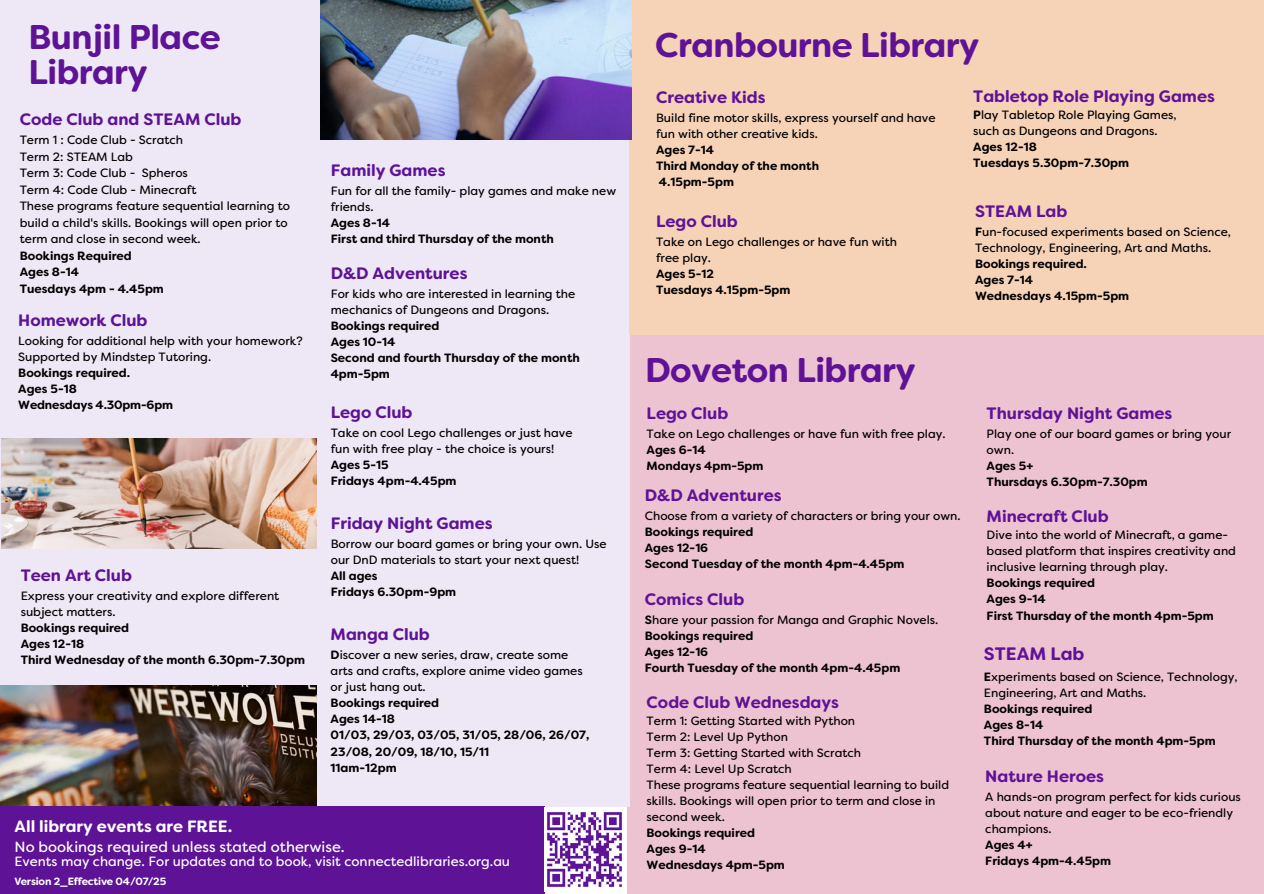
<style>
.page{position:relative;width:1264px;height:894px;background:#fff}
.page>*{position:absolute;margin:0;border:0;box-sizing:border-box;transform-origin:0 0}
.t1{font:700 34.2px/35px "Filson Soft";letter-spacing:-.015em;color:#5e1396}
.t2{font:700 18px "Filson Soft";color:#5e1396}
.t3{font:700 16.5px "Filson Soft";color:#5e1396}
.t4{font:700 16.35px "Filson Soft";color:#fff}
.t5{font:14.85px "Filson Soft";color:#fff}
.t6{font:13.35px "Filson Soft";color:#fff}
.t7{font:12px/16px "Filson Soft";color:#000}
.t8{font:700 12px/16px "Filson Soft";color:#000}
.t9{font:700 10.5px "Filson Soft";letter-spacing:-.015em;color:#fff}
.s1{font-weight:700}
</style>
<div class="page">
<div style="left:627px;top:334px;width:636px;height:559px;background:#edc2d1"></div>
<div style="left:0;top:0;width:629px;height:806px;background:#eee7f6"></div>
<div style="left:629px;top:0;width:634px;height:334px;background:#f6d2b7"></div>
<img style="left:0;top:685px;width:316px;height:121px">
<div style="left:0;top:806px;width:544px;height:87px;background:#5e1396"></div>
<img style="left:544px;top:806px;width:83px;height:81px">
<img style="left:321px;top:0;width:310px;height:140px">
<img style="left:2px;top:438px;width:314px;height:110px">
<p class="t1" style="left:28px;top:23px;width:194px">Bunjil Place<br>Library</p>
<p class="t3" style="left:20px;top:113px;width:223px">Code Club and STEAM Club</p>
<p class="t7" style="left:20px;top:133px;width:165px">Term 1 : Code Club - Scratch</p>
<p class="t7" style="left:20px;top:149px;width:115px">Term 2: STEAM Lab</p>
<p class="t7" style="left:20px;top:166px;width:170px">Term 3: Code Club - Spheros</p>
<p class="t7" style="left:20px;top:182px;width:178px">Term 4: Code Club - Minecraft</p>
<p class="t7" style="left:20px;top:199px;width:272px;line-height:16.5px">These programs feature sequential learning to build a child's skills. Bookings will open prior to term and close in second week.</p>
<p class="t8" style="left:20px;top:249px;width:114px">Bookings Required</p>
<p class="t8" style="left:20px;top:265px;width:61px">Ages 8-14</p>
<p class="t8" style="left:20px;top:282px;width:146px">Tuesdays 4pm - 4.45pm</p>
<p class="t3" style="left:18px;top:314px;width:131px">Homework Club</p>
<p class="t7" style="left:18px;top:334px;width:286px">Looking for additional help with your homework?<br>Supported by Mindstep Tutoring.</p>
<p class="t8" style="left:18px;top:366px;width:113px">Bookings required.</p>
<p class="t8" style="left:18px;top:382px;width:60px">Ages 5-18</p>
<p class="t8" style="left:18px;top:398px;width:156px">Wednesdays 4.30pm-6pm</p>
<p class="t3" style="left:21px;top:569px;width:113px">Teen Art Club</p>
<p class="t7" style="left:21px;top:589px;width:260px">Express your creativity and explore different subject matters.</p>
<p class="t8" style="left:21px;top:621px;width:110px">Bookings required</p>
<p class="t8" style="left:21px;top:637px;width:65px">Ages 12-18</p>
<p class="t8" style="left:21px;top:653px;width:286px">Third Wednesday of the month 6.30pm-7.30pm</p>
<p class="t3" style="left:331px;top:164px;width:116px">Family Games</p>
<p class="t7" style="left:331px;top:183px;width:287px">Fun for all the family- play games and make new friends.</p>
<p class="t8" style="left:331px;top:216px;width:61px">Ages 8-14</p>
<p class="t8" style="left:331px;top:232px;width:225px">First and third Thursday of the month</p>
<p class="t3" style="left:331px;top:267px;width:138px">D&amp;D Adventures</p>
<p class="t7" style="left:331px;top:287px;width:246px">For kids who are interested in learning the mechanics of Dungeons and Dragons.</p>
<p class="t8" style="left:331px;top:319px;width:110px">Bookings required</p>
<p class="t8" style="left:331px;top:335px;width:66px">Ages 10-14</p>
<p class="t8" style="left:331px;top:351px;width:251px">Second and fourth Thursday of the month</p>
<p class="t8" style="left:331px;top:367px;width:61px">4pm-5pm</p>
<p class="t3" style="left:331px;top:406px;width:83px">Lego Club</p>
<p class="t7" style="left:331px;top:426px;width:243px">Take on cool Lego challenges or just have fun with free play - the choice is yours!</p>
<p class="t8" style="left:331px;top:458px;width:59px">Ages 5-15</p>
<p class="t8" style="left:331px;top:474px;width:127px">Fridays 4pm-4.45pm</p>
<p class="t3" style="left:331px;top:517px;width:163px">Friday Night Games</p>
<p class="t7" style="left:331px;top:537px;width:277px">Borrow our board games or bring your own. Use our DnD materials to start your next quest!</p>
<p class="t8" style="left:331px;top:569px;width:48px">All ages</p>
<p class="t8" style="left:331px;top:585px;width:127px">Fridays 6.30pm-9pm</p>
<p class="t3" style="left:330px;top:628px;width:101px">Manga Club</p>
<p class="t7" style="left:330px;top:648px;width:254px"><span class="s1">D</span>iscover a new series, draw, create some arts and crafts, explore anime video games or just hang out.</p>
<p class="t8" style="left:330px;top:696px;width:110px">Bookings required</p>
<p class="t8" style="left:330px;top:712px;width:66px">Ages 14-18</p>
<p class="t8" style="left:330px;top:728px;width:260px">01/03, 29/03, 03/05, 31/05, 28/06, 26/07,<br>23/08, 20/09, 18/10, 15/11</p>
<p class="t8" style="left:330px;top:760px;width:67px">11am-12pm</p>
<p class="t4" style="left:15px;top:819px;width:219px">All library events are FREE.</p>
<p class="t5" style="left:15px;top:840px;width:332px">No bookings required unless stated otherwise.</p>
<p class="t6" style="left:15px;top:856px;width:497px">Events may change. For updates and to book, visit connectedlibraries.org.au</p>
<p class="t9" style="left:14px;top:877px;width:153px">Version 2_Effective 04/07/25</p>
<p class="t1" style="left:655px;top:31px;width:326px">Cranbourne Library</p>
<p class="t3" style="left:656px;top:91px;width:111px">Creative Kids</p>
<p class="t7" style="left:656px;top:111px;width:281px">Build fine motor skills, express yourself and have fun with other creative kids.</p>
<p class="t8" style="left:656px;top:143px;width:59px">Ages 7-14</p>
<p class="t8" style="left:656px;top:159px;width:164px">Third Monday of the month</p>
<p class="t8" style="left:659px;top:175px;width:77px">4.15pm-5pm</p>
<p class="t3" style="left:973px;top:90px;width:243px">Tabletop Role Playing Games</p>
<p class="t7" style="left:973px;top:108px;width:205px"><span class="s1">P</span>lay Tabletop Role Playing Games,</p>
<p class="t7" style="left:973px;top:124px;width:186px">such as Dungeons and Dragons.</p>
<p class="t8" style="left:973px;top:140px;width:65px">Ages 12-18</p>
<p class="t8" style="left:973px;top:156px;width:157px">Tuesdays 5.30pm-7.30pm</p>
<p class="t3" style="left:656px;top:215px;width:83px">Lego Club</p>
<p class="t7" style="left:656px;top:235px;width:242px">Take on Lego challenges or have fun with free play.</p>
<p class="t8" style="left:656px;top:267px;width:59px">Ages 5-12</p>
<p class="t8" style="left:656px;top:283px;width:136px">Tuesdays 4.15pm-5pm</p>
<p class="t3" style="left:975px;top:204px;width:94px">STEAM Lab</p>
<p class="t7" style="left:975px;top:224px;width:257px"><span class="s1">F</span>un-focused experiments based on Science,<br>Technology, Engineering, Art and Maths.</p>
<p class="t8" style="left:975px;top:256px;width:113px">Bookings required.</p>
<p class="t8" style="left:975px;top:272px;width:59px">Ages 7-14</p>
<p class="t8" style="left:975px;top:288px;width:156px">Wednesdays 4.15pm-5pm</p>
<p class="t1" style="left:645px;top:356px;width:272px">Doveton Library</p>
<p class="t3" style="left:646px;top:407px;width:83px">Lego Club</p>
<p class="t7" style="left:646px;top:427px;width:300px">Take on Lego challenges or have fun with free play.</p>
<p class="t8" style="left:646px;top:443px;width:61px">Ages 6-14</p>
<p class="t8" style="left:646px;top:459px;width:118px">Mondays 4pm-5pm</p>
<p class="t3" style="left:645px;top:489px;width:138px">D&amp;D Adventures</p>
<p class="t7" style="left:645px;top:509px;width:317px">Choose from a variety of characters or bring your own.</p>
<p class="t8" style="left:645px;top:525px;width:110px">Bookings required</p>
<p class="t8" style="left:645px;top:541px;width:65px">Ages 12-16</p>
<p class="t8" style="left:645px;top:557px;width:261px">Second Tuesday of the month 4pm-4.45pm</p>
<p class="t3" style="left:645px;top:592px;width:101px">Comics Club</p>
<p class="t7" style="left:645px;top:612px;width:295px"><span class="s1">S</span>hare your passion for Manga and Graphic Novels.</p>
<p class="t8" style="left:645px;top:628px;width:110px">Bookings required</p>
<p class="t8" style="left:645px;top:644px;width:65px">Ages 12-16</p>
<p class="t8" style="left:645px;top:660px;width:257px">Fourth Tuesday of the month 4pm-4.45pm</p>
<p class="t3" style="left:646px;top:695px;width:194px">Code Club Wednesdays</p>
<p class="t7" style="left:646px;top:713px;width:210px">Term 1: Getting Started with Python</p>
<p class="t7" style="left:646px;top:729px;width:143px">Term 2: Level Up Python</p>
<p class="t7" style="left:646px;top:745px;width:216px">Term 3: Getting Started with Scratch</p>
<p class="t7" style="left:646px;top:761px;width:147px">Term 4: Level Up Scratch</p>
<p class="t7" style="left:646px;top:777px;width:304px">These programs feature sequential learning to build skills. Bookings will open prior to term and close in second week.</p>
<p class="t8" style="left:646px;top:825px;width:110px">Bookings required</p>
<p class="t8" style="left:646px;top:841px;width:61px">Ages 9-14</p>
<p class="t8" style="left:646px;top:857px;width:140px">Wednesdays 4pm-5pm</p>
<p class="t3" style="left:986px;top:407px;width:187px">Thursday Night Games</p>
<p class="t7" style="left:986px;top:427px;width:246px">Play one of our board games or bring your own.</p>
<p class="t8" style="left:986px;top:459px;width:48px">Ages 5+</p>
<p class="t8" style="left:986px;top:475px;width:163px">Thursdays 6.30pm-7.30pm</p>
<p class="t3" style="left:986px;top:510px;width:124px">Minecraft Club</p>
<p class="t7" style="left:986px;top:528px;width:251px">Dive into the world of Minecraft, a game&shy;based platform that inspires creativity and inclusive learning through play.</p>
<p class="t8" style="left:986px;top:576px;width:110px">Bookings required</p>
<p class="t8" style="left:986px;top:592px;width:61px">Ages 9-14</p>
<p class="t8" style="left:986px;top:608px;width:229px">First Thursday of the month 4pm-5pm</p>
<p class="t2" style="left:983px;top:647px;width:102px">STEAM Lab</p>
<p class="t7" style="left:983px;top:669px;width:255px"><span class="s1">E</span>xperiments based on Science, Technology,<br>Engineering, Art and Maths.</p>
<p class="t8" style="left:983px;top:701px;width:110px">Bookings required</p>
<p class="t8" style="left:983px;top:717px;width:61px">Ages 8-14</p>
<p class="t8" style="left:983px;top:733px;width:233px">Third Thursday of the month 4pm-5pm</p>
<p class="t3" style="left:985px;top:769px;width:120px">Nature Heroes</p>
<p class="t7" style="left:985px;top:789px;width:257px">A hands-on program perfect for kids curious about nature and eager to be eco-friendly champions.</p>
<p class="t8" style="left:985px;top:837px;width:49px">Ages 4+</p>
<p class="t8" style="left:985px;top:853px;width:127px">Fridays 4pm-4.45pm</p>
</div>
